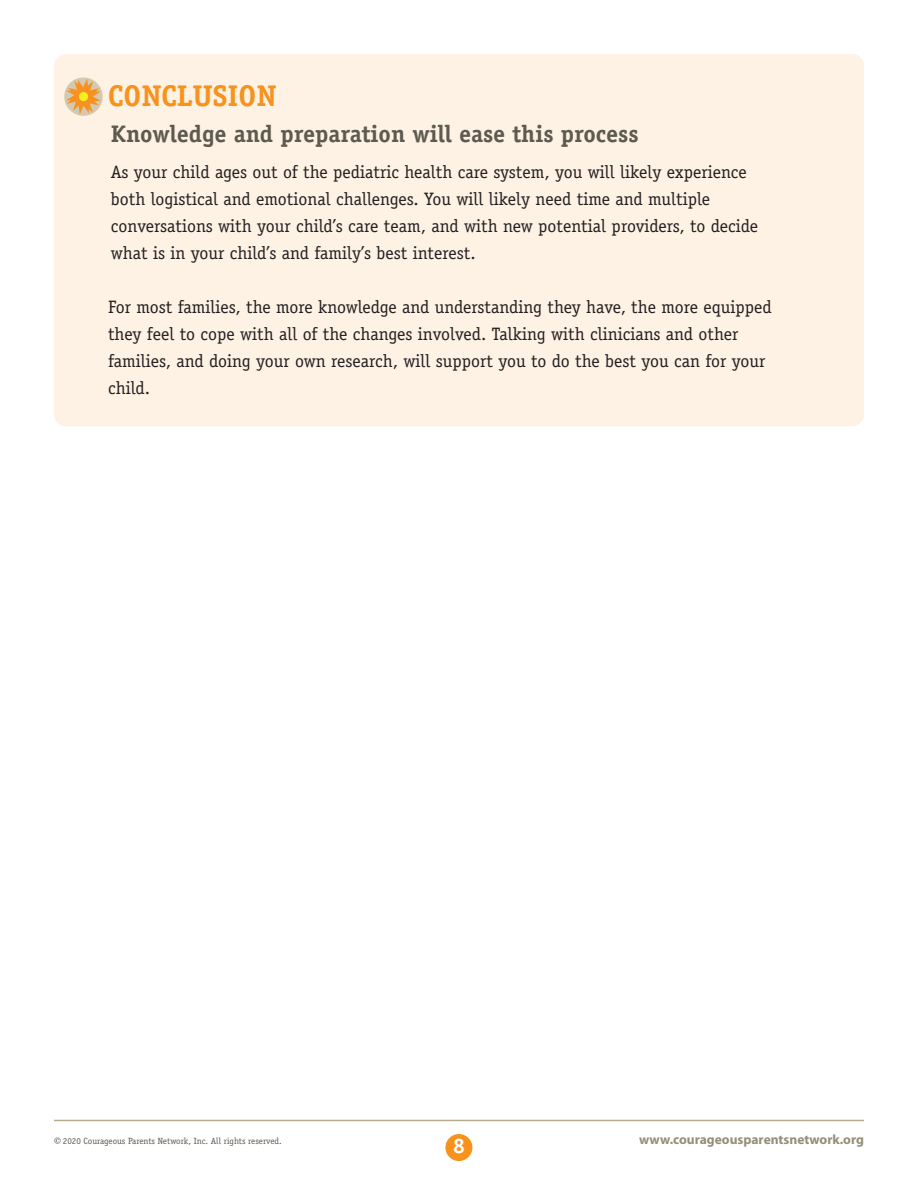
<style>
.page{position:relative;width:918px;height:1188px;background:#fff}
.page>*{position:absolute;margin:0;border:0;box-sizing:border-box;transform-origin:0 0}
.t1{font:700 30px "Officina Serif";color:#f7931d}
.t2{font:700 24px "Officina Serif";color:#5d5a50}
.t3{font:700 21px "Officina Serif";color:#fff}
.t4{font:18px/27px "Officina Serif";color:#231f20}
.t5{font:700 13.5px "Myriad Pro";color:#948e7a}
.t6{font:9px "Officina Serif";color:#5d5a50}
.s1{font-size:13.5px}
</style>
<div class="page">
<div style="left:445px;top:1134px;width:27px;height:27px;background:#f7931d;border-radius:50%"></div>
<hr style="left:54px;top:1120px;width:810px;height:1px;background:#b8ab8c">
<div style="left:54px;top:54px;width:810px;height:372px;background:#fef2e4;border-radius:12px"></div>
<svg style="left:64px;top:77px;width:39px;height:39px"></svg>
<svg style="left:66px;top:78px;width:35px;height:37px"></svg>
<div style="left:79px;top:92px;width:9px;height:9px;background:#f7ee1f;border-radius:50%"></div>
<h1 class="t1" style="left:108px;top:85px;width:170px">CONCLUSION</h1>
<h2 class="t2" style="left:111px;top:125px;width:529px">Knowledge and preparation will ease this process</h2>
<p class="t4" style="left:111px;top:159px;width:649px">As your child ages out of the pediatric health care system, you will likely experience both logistical and emotional challenges. You will likely need time and multiple conversations with your child’s care team, and with new potential providers, to decide what is in your child’s and family’s best interest.</p>
<p class="t4" style="left:108px;top:294px;width:665px">For most families, the more knowledge and understanding they have, the more equipped they feel to cope with all of the changes involved. Talking with clinicians and other families, and doing your own research, will support you to do the best you can for your child.</p>
<p class="t6" style="left:54px;top:1135px;width:229px"><span class="s1">©</span>2020 Courageous Parents Network, Inc. All rights reserved.</p>
<p class="t5" style="left:639px;top:1135px;width:226px">www.courageousparentsnetwork.org</p>
<p class="t3" style="left:453px;top:1138px;width:13px">8</p>
</div>
